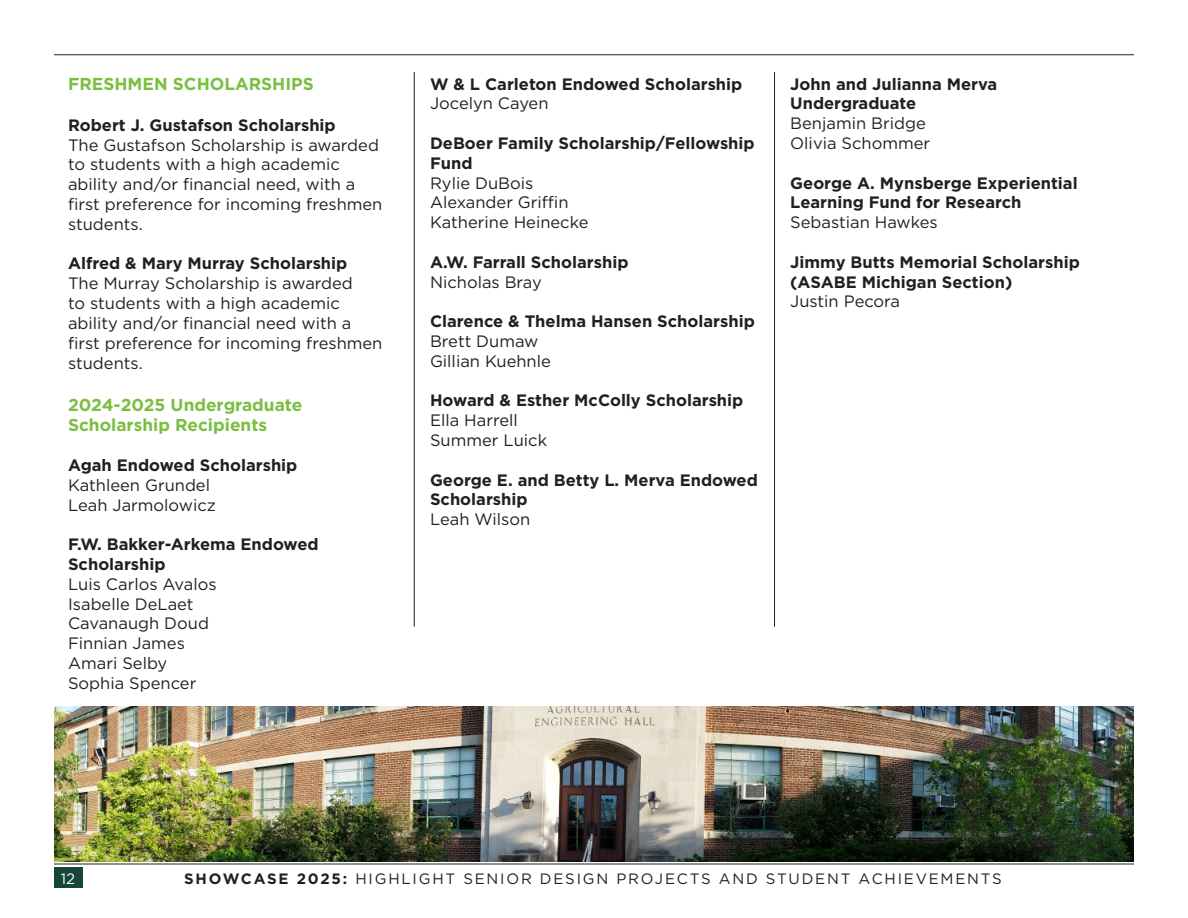
<style>
.page{position:relative;width:1188px;height:918px;background:#fff}
.page>*{position:absolute;margin:0;border:0;box-sizing:border-box;transform-origin:0 0}
.t1{font:700 17.25px/20.7px "Gotham";color:#7abe42}
.t2{font:16.5px/19.8px "Gotham";color:#231f20}
.t3{font:700 16.5px/19.8px "Gotham";color:#231f20}
.t4{font:15px "Gotham";letter-spacing:.12em;color:#231f20}
.t5{font:15px "Gotham";color:#fff}
.s1{font-weight:700}
</style>
<div class="page">
<hr style="left:54px;top:864px;width:1080px;height:1px;background:#231f20">
<hr style="left:54px;top:54px;width:1080px;height:1px;background:#231f20">
<hr style="left:414px;top:72px;width:1px;height:555px;background:#231f20">
<hr style="left:774px;top:72px;width:1px;height:555px;background:#231f20">
<div style="left:54px;top:868px;width:28px;height:20px;background:#16453a"></div>
<img style="left:54px;top:706px;width:1080px;height:156px">
<p class="t1" style="left:68px;top:74px;width:247px">FRESHMEN SCHOLARSHIPS</p>
<p class="t3" style="left:68px;top:115px;width:269px">Robert J. Gustafson Scholarship</p>
<p class="t2" style="left:68px;top:135px;width:316px">The Gustafson Scholarship is awarded to students with a high academic ability and/or financial need, with a first preference for incoming freshmen students.</p>
<p class="t3" style="left:68px;top:254px;width:281px">Alfred &amp; Mary Murray Scholarship</p>
<p class="t2" style="left:68px;top:273px;width:286px">The Murray Scholarship is awarded</p>
<p class="t2" style="left:68px;top:293px;width:316px">to students with a high academic ability and/or financial need with a first preference for incoming freshmen students.</p>
<p class="t1" style="left:68px;top:394px;width:236px">2024-2025 Undergraduate<br>Scholarship Recipients</p>
<p class="t3" style="left:68px;top:455px;width:231px">Agah Endowed Scholarship</p>
<p class="t2" style="left:68px;top:475px;width:143px">Kathleen Grundel</p>
<p class="t2" style="left:68px;top:495px;width:149px">Leah Jarmolowicz</p>
<p class="t3" style="left:68px;top:534px;width:252px">F.W. Bakker-Arkema Endowed<br>Scholarship</p>
<p class="t2" style="left:68px;top:574px;width:150px">Luis Carlos Avalos</p>
<p class="t2" style="left:68px;top:594px;width:127px">Isabelle DeLaet</p>
<p class="t2" style="left:68px;top:613px;width:142px">Cavanaugh Doud<br>Finnian James</p>
<p class="t2" style="left:68px;top:653px;width:101px">Amari Selby</p>
<p class="t2" style="left:68px;top:673px;width:130px">Sophia Spencer</p>
<p class="t3" style="left:430px;top:74px;width:314px">W &amp; L Carleton Endowed Scholarship</p>
<p class="t2" style="left:430px;top:93px;width:120px">Jocelyn Cayen</p>
<p class="t3" style="left:430px;top:133px;width:326px">DeBoer Family Scholarship/Fellowship<br>Fund</p>
<p class="t2" style="left:430px;top:173px;width:105px">Rylie DuBois</p>
<p class="t2" style="left:430px;top:192px;width:140px">Alexander Griffin</p>
<p class="t2" style="left:430px;top:212px;width:160px">Katherine Heinecke</p>
<p class="t3" style="left:430px;top:252px;width:200px">A.W. Farrall Scholarship</p>
<p class="t2" style="left:430px;top:272px;width:113px">Nicholas Bray</p>
<p class="t3" style="left:430px;top:311px;width:326px">Clarence &amp; Thelma Hansen Scholarship</p>
<p class="t2" style="left:430px;top:331px;width:110px">Brett Dumaw</p>
<p class="t2" style="left:430px;top:351px;width:122px">Gillian Kuehnle</p>
<p class="t3" style="left:430px;top:391px;width:315px">Howard &amp; Esther McColly Scholarship</p>
<p class="t2" style="left:430px;top:410px;width:89px">Ella Harrell</p>
<p class="t2" style="left:430px;top:430px;width:119px">Summer Luick</p>
<p class="t3" style="left:430px;top:470px;width:329px">George E. and Betty L. Merva Endowed<br>Scholarship</p>
<p class="t2" style="left:430px;top:509px;width:102px">Leah Wilson</p>
<p class="t3" style="left:790px;top:74px;width:209px">John and Julianna Merva<br>Undergraduate</p>
<p class="t2" style="left:790px;top:113px;width:137px">Benjamin Bridge</p>
<p class="t2" style="left:790px;top:133px;width:141px">Olivia Schommer</p>
<p class="t3" style="left:790px;top:173px;width:289px">George A. Mynsberge Experiential<br>Learning Fund for Research</p>
<p class="t2" style="left:790px;top:212px;width:149px">Sebastian Hawkes</p>
<p class="t3" style="left:790px;top:252px;width:291px">Jimmy Butts Memorial Scholarship (ASABE Michigan Section)</p>
<p class="t2" style="left:790px;top:291px;width:111px">Justin Pecora</p>
<p class="t5" style="left:61px;top:869px;width:16px">12</p>
<p class="t4" style="left:184px;top:869px;width:819px"><span class="s1">SHOWCASE 2025:</span> HIGHLIGHT SENIOR DESIGN PROJECTS AND STUDENT ACHIEVEMENTS</p>
</div>
